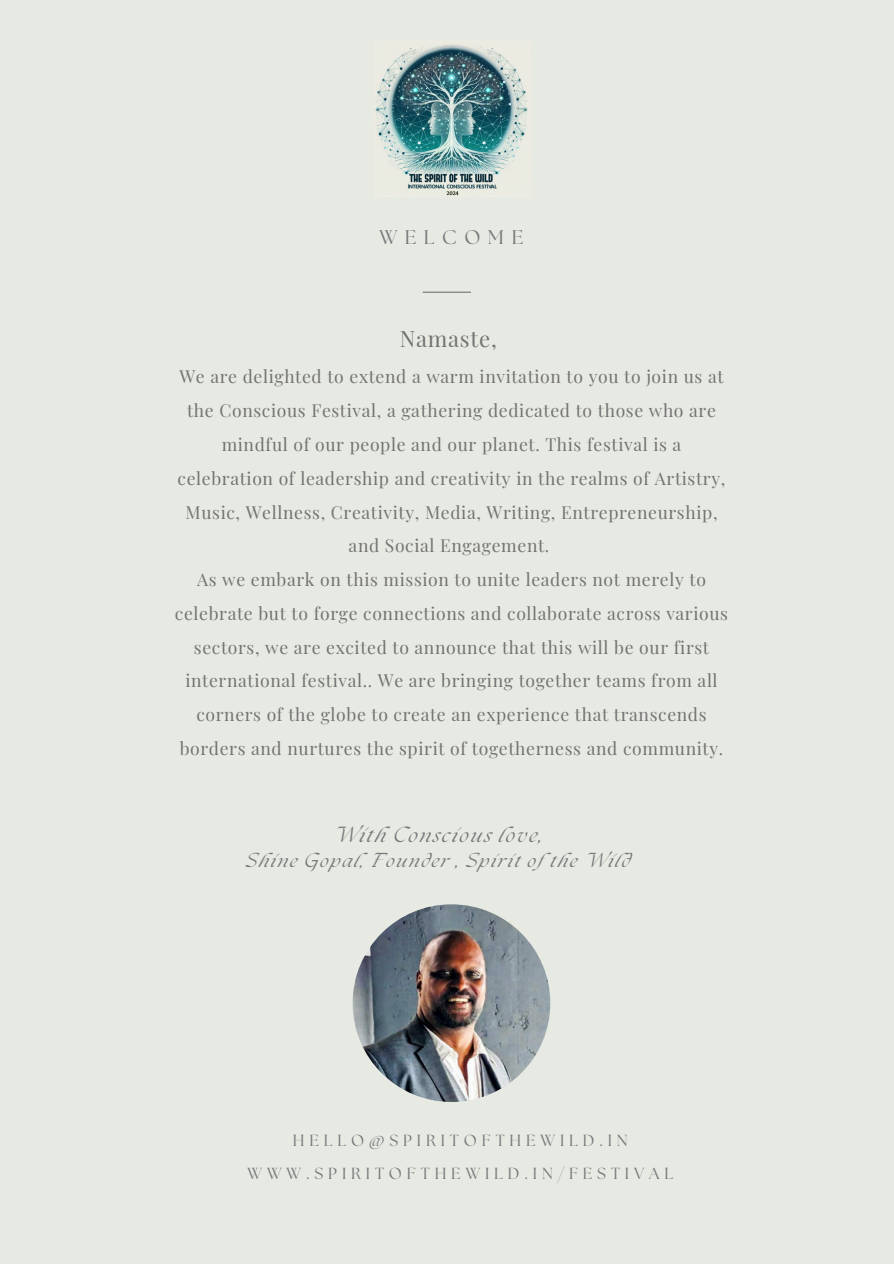
<style>
.page{position:relative;width:894px;height:1264px;background:#fff}
.page>*{position:absolute;margin:0;border:0;box-sizing:border-box;transform-origin:0 0}
.t1{font:22.05px "Playfair Display";letter-spacing:.035em;color:#737373}
.t2{font:19.65px "The Seasons";letter-spacing:.385em;color:#77787b}
.t3{font:italic 19.2px "The Seasons";letter-spacing:.095em;color:#77787b}
.t4{font:italic 17.7px "The Seasons";letter-spacing:.095em;color:#77787b}
.t5{font:17.55px/33.8px "Playfair Display";letter-spacing:.035em;color:#737373;text-align:center}
.t6{font:16.05px/32.8px "The Seasons";letter-spacing:.305em;color:#77787b;text-align:center}
</style>
<div class="page">
<div style="left:0;top:0;width:893px;height:1263px;background:#e7eae2"></div>
<hr style="left:422px;top:292px;width:49px;height:1px;background:#737373">
<img style="left:375px;top:44px;width:153px;height:152px">
<img style="left:352px;top:904px;width:198px;height:197px;border-radius:50%">
<p class="t2" style="left:379px;top:228px;width:146px">WELCOME</p>
<p class="t1" style="left:399px;top:323px;width:99px">Namaste,</p>
<p class="t5" style="left:177px;top:359px;width:549px">We are delighted to extend a warm invitation to you to join us at the Conscious Festival, a gathering dedicated to those who are mindful of our people and our planet. This festival is a celebration of leadership and creativity in the realms of Artistry, Music, Wellness, Creativity, Media, Writing, Entrepreneurship, and Social Engagement.</p>
<p class="t5" style="left:175px;top:562px;width:554px">As we embark on this mission to unite leaders not merely to celebrate but to forge connections and collaborate across various sectors, we are excited to announce that this will be our first international festival.. We are bringing together teams from all corners of the globe to create an experience that transcends borders and nurtures the spirit of togetherness and community.</p>
<p class="t3" style="left:333px;top:826px;width:211px">With Conscious love,</p>
<p class="t4" style="left:246px;top:852px;width:385px">Shine Gopal, Founder , Spirit ofthe Wild</p>
<h2 class="t6" style="left:247px;top:1124px;width:427px">HELLO@SPIRITOFTHEWILD.IN<br>WWW.SPIRITOFTHEWILD.IN/FESTIVAL</h2>
</div>
